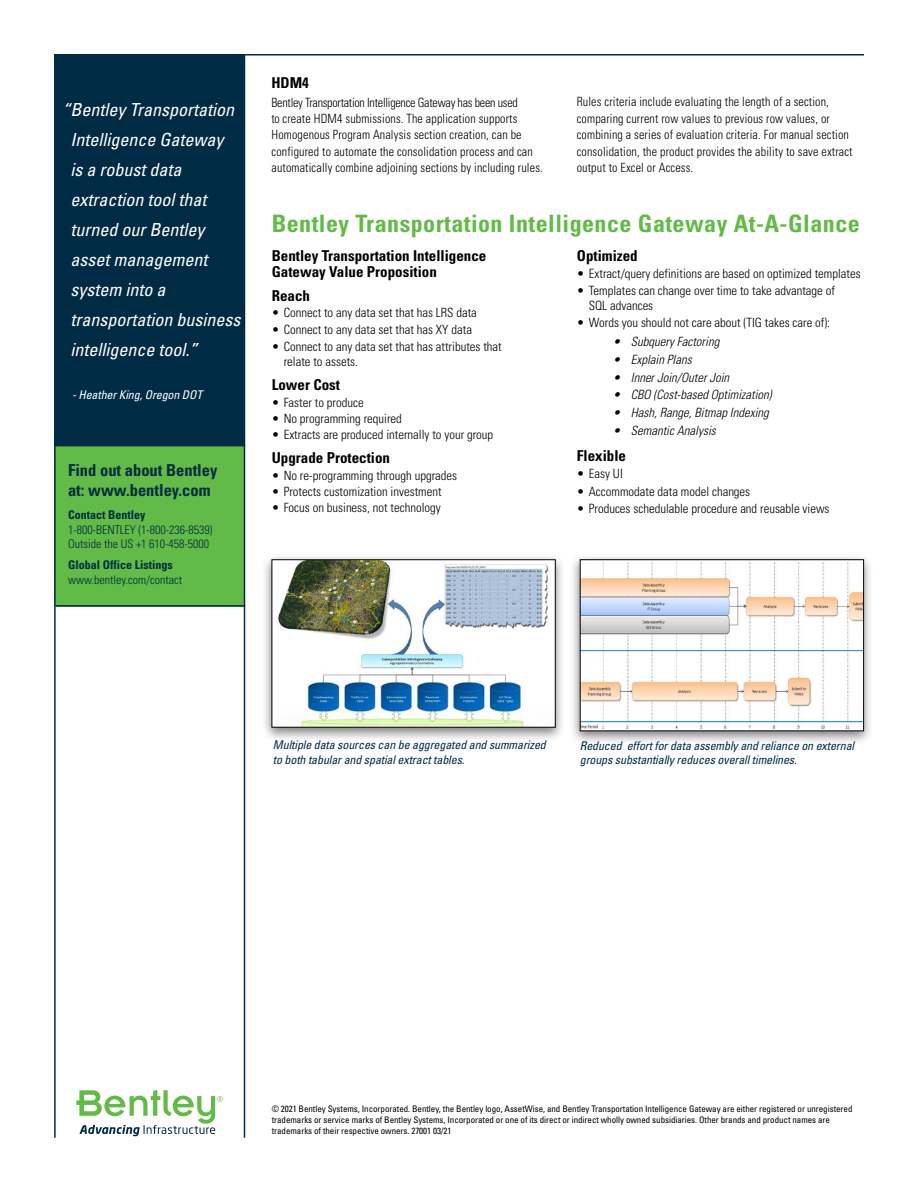
<style>
.page{position:relative;width:918px;height:1188px;background:#fff}
.page>*{position:absolute;margin:0;border:0;box-sizing:border-box;transform-origin:0 0}
.t1{font:700 condensed 24px "Univers";letter-spacing:.02em;color:#62bb46}
.t2{font:italic condensed 18px/30px "Univers";color:#fff}
.t3{font:700 condensed 16.5px/19.8px "Univers";color:#002b44}
.t4{font:700 condensed 15px/15.3px "Univers";color:#000}
.t5{font:300 condensed 12.75px/15.3px "Univers";color:#000}
.t6{font:300 condensed 12.75px/16.4px "Univers";color:#000;scale:.95 1}
.t7{font:italic 300 condensed 12.75px "Univers";color:#000}
.t8{font:italic condensed 12px/14.4px "Univers";letter-spacing:-.01em;color:#002b44}
.t9{font:300 condensed 12px/14.4px "Univers";color:#002b44}
.t10{font:700 condensed 12px "Univers";color:#002b44}
.t11{font:italic condensed 12px "Univers";letter-spacing:-.01em;color:#fff}
.t12{font:condensed 9px/10.8px "Univers";letter-spacing:-.005em;color:#000}
</style>
<div class="page">
<div style="left:55px;top:195px;width:190px;height:411px;background:#62bb46"></div>
<hr style="left:56px;top:605px;width:189px;height:2px;background:#002b44">
<div style="left:55px;top:54px;width:190px;height:391px;background:#002b44"></div>
<hr style="left:56px;top:445px;width:189px;height:1px;background:#002b44">
<svg style="left:76px;top:1090px;width:147px;height:46px"></svg>
<hr style="left:244px;top:54px;width:1px;height:1084px;background:#002b44">
<hr style="left:54px;top:54px;width:2px;height:1084px;background:#002b44">
<hr style="left:56px;top:54px;width:808px;height:2px;background:#002b44">
<div style="left:261px;top:554px;width:305px;height:188px;background:#000;opacity:.5"></div>
<img style="left:271px;top:559px;width:285px;height:169px">
<div style="left:570px;top:554px;width:304px;height:192px;background:#000;opacity:.5"></div>
<svg style="left:579px;top:559px;width:285px;height:173px"></svg>
<h2 class="t2" style="left:71px;top:95px;width:171px;text-indent:-8px">“Bentley Transportation<br>Intelligence Gateway<br>is a robust data extraction tool that turned our Bentley asset management system into a transportation business intelligence tool.”</h2>
<p class="t11" style="left:72px;top:387px;width:132px">- Heather King, Oregon DOT</p>
<p class="t3" style="left:68px;top:460px;width:151px">Find out about Bentley at: www.bentley.com</p>
<p class="t10" style="left:68px;top:508px;width:79px">Contact Bentley</p>
<p class="t9" style="left:68px;top:522px;width:146px">1-800-BENTLEY (1-800-236-8539)<br>Outside the US +1 610-458-5000</p>
<p class="t10" style="left:68px;top:558px;width:106px">Global Office Listings</p>
<p class="t9" style="left:68px;top:572px;width:116px">www.bentley.com/contact</p>
<p class="t4" style="left:272px;top:75px;width:39px">HDM4</p>
<p class="t6" style="left:272px;top:94px;width:287px">Bentley Transportation Intelligence Gateway has been used<br>to create HDM4 submissions. The application supports Homogenous Program Analysis section creation, can be configured to automate the consolidation process and can automatically combine adjoining sections by including rules.</p>
<p class="t6" style="left:577px;top:94px;width:292px">Rules criteria include evaluating the length of a section, comparing current row values to previous row values, or combining a series of evaluation criteria. For manual section consolidation, the product provides the ability to save extract output to Excel or Access.</p>
<h1 class="t1" style="left:272px;top:209px;width:590px">Bentley Transportation Intelligence Gateway At-A-Glance</h1>
<p class="t4" style="left:272px;top:248px;width:216px">Bentley Transportation Intelligence<br>Gateway Value Proposition</p>
<p class="t4" style="left:272px;top:288px;width:40px">Reach</p>
<p class="t5" style="left:272px;top:305px;width:207px">• Connect to any data set that has LRS data</p>
<p class="t5" style="left:272px;top:322px;width:202px">• Connect to any data set that has XY data</p>
<p class="t5" style="left:284px;top:339px;width:220px;text-indent:-12px">• Connect to any data set that has attributes that relate to assets.</p>
<p class="t4" style="left:272px;top:377px;width:70px">Lower Cost</p>
<p class="t5" style="left:272px;top:395px;width:94px">• Faster to produce</p>
<p class="t5" style="left:272px;top:411px;width:132px">• No programming required</p>
<p class="t5" style="left:272px;top:427px;width:223px">• Extracts are produced internally to your group</p>
<p class="t4" style="left:272px;top:450px;width:120px">Upgrade Protection</p>
<p class="t5" style="left:272px;top:467px;width:187px">• No re-programming through upgrades</p>
<p class="t5" style="left:272px;top:484px;width:171px">• Protects customization investment</p>
<p class="t5" style="left:272px;top:500px;width:171px">• Focus on business, not technology</p>
<p class="t4" style="left:577px;top:248px;width:62px">Optimized</p>
<p class="t5" style="left:577px;top:266px;width:285px">• Extract/query definitions are based on optimized templates</p>
<p class="t5" style="left:589px;top:283px;width:248px;text-indent:-12px">• Templates can change over time to take advantage of<br>SQL advances</p>
<p class="t5" style="left:577px;top:315px;width:255px">• Words you should not care about (TIG takes care of):</p>
<p class="t7" style="left:613px;top:334px;width:108px">• Subquery Factoring</p>
<p class="t7" style="left:613px;top:352px;width:80px">• Explain Plans</p>
<p class="t7" style="left:613px;top:370px;width:118px">• Inner Join/Outer Join</p>
<p class="t7" style="left:613px;top:387px;width:160px">• CBO (Cost-based Optimization)</p>
<p class="t7" style="left:613px;top:405px;width:158px">• Hash, Range, Bitmap Indexing</p>
<p class="t7" style="left:613px;top:423px;width:104px">• Semantic Analysis</p>
<p class="t4" style="left:577px;top:448px;width:51px">Flexible</p>
<p class="t5" style="left:577px;top:466px;width:47px">• Easy UI</p>
<p class="t5" style="left:577px;top:484px;width:175px">• Accommodate data model changes</p>
<p class="t5" style="left:577px;top:501px;width:254px">• Produces schedulable procedure and reusable views</p>
<p class="t8" style="left:273px;top:738px;width:274px">Multiple data sources can be aggregated and summarized to both tabular and spatial extract tables.</p>
<p class="t8" style="left:580px;top:738px;width:276px">Reduced effort for data assembly and reliance on external groups substantially reduces overall timelines.</p>
<p class="t12" style="left:272px;top:1104px;width:582px">© 2021 Bentley Systems, Incorporated. Bentley, the Bentley logo, AssetWise, and Bentley Transportation Intelligence Gateway are either registered or unregistered trademarks or service marks of Bentley Systems, Incorporated or one of its direct or indirect wholly owned subsidiaries. Other brands and product names are trademarks of their respective owners. 27001 03/21</p>
</div>
